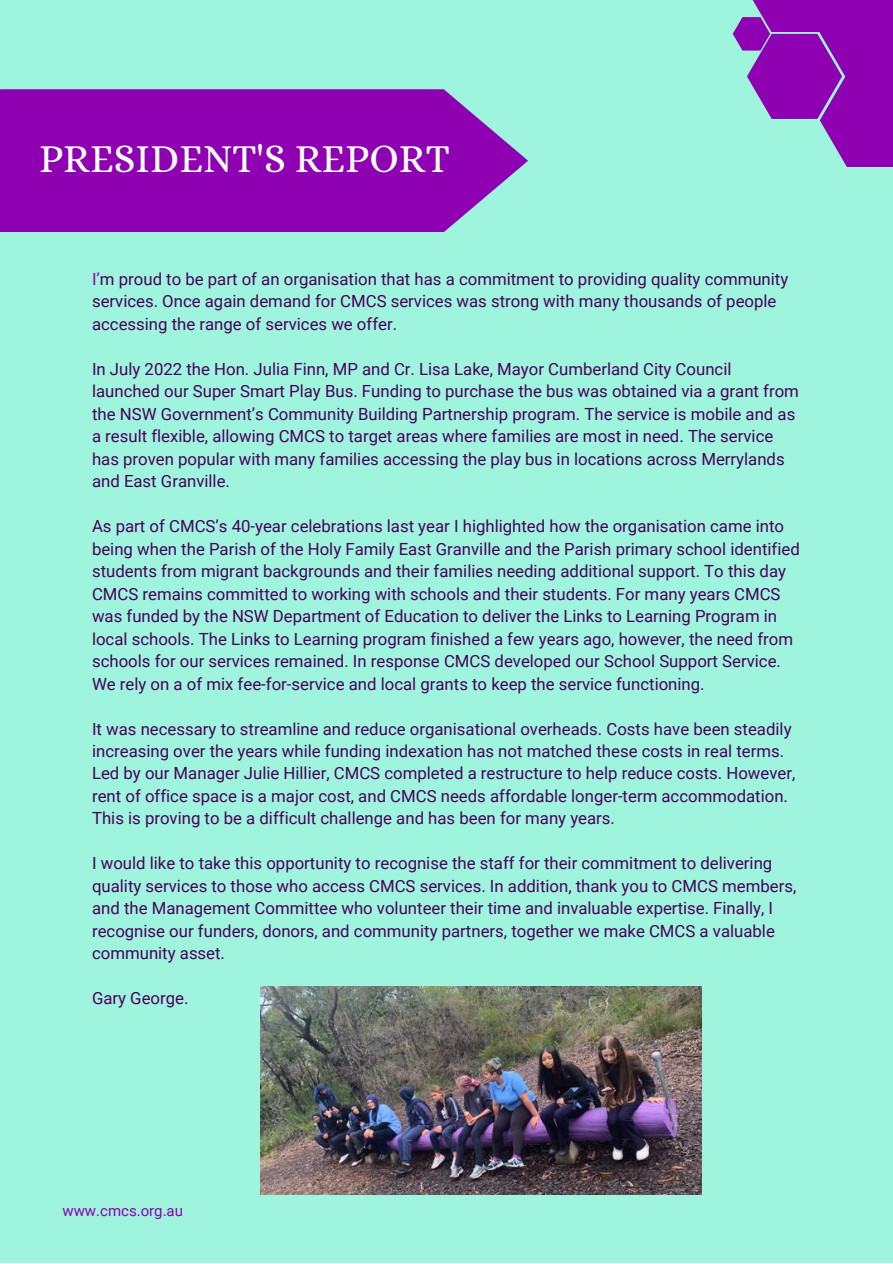
<style>
.page{position:relative;width:893px;height:1264px;background:#fff}
.page>*{position:absolute;margin:0;border:0;box-sizing:border-box;transform-origin:0 0}
.t1{font:40.05px "Alice";color:#fff}
.t2{font:16.8px/22.5px "Roboto";color:#4a005d}
.t3{font:15px "Roboto";color:#8e00b2}
.s1{color:#8e00b2}
</style>
<div class="page">
<div style="left:0;top:0;width:892px;height:1262px;background:#9ef4dd"></div>
<div style="left:800px;top:0;width:92px;height:113px;background:#8e00b2"></div>
<svg style="left:732px;top:17px;width:160px;height:150px"></svg>
<div style="left:744px;top:0;width:113px;height:32px;background:#8e00b2"></div>
<img style="left:261px;top:986px;width:440px;height:208px">
<svg style="left:0;top:89px;width:528px;height:143px;background:#8f12b5"></svg>
<h1 class="t1" style="left:39px;top:136px;width:412px">PRESIDENT'S REPORT</h1>
<p class="t2" style="left:92px;top:268px;width:697px"><span class="s1">I’</span>m proud to be part of an organisation that has a commitment to providing quality community services. Once again demand for CMCS services was strong with many thousands of people accessing the range of services we offer.</p>
<p class="t2" style="left:92px;top:357px;width:708px">In July 2022 the Hon. Julia Finn, MP and Cr. Lisa Lake, Mayor Cumberland City Council launched our Super Smart Play Bus. Funding to purchase the bus was obtained via a grant from the NSW Government’s Community Building Partnership program. The service is mobile and as a result flexible, allowing CMCS to target areas where families are most in need. The service has proven popular with many families accessing the play bus in locations across Merrylands and East Granville.</p>
<p class="t2" style="left:92px;top:515px;width:709px">As part of CMCS’s 40-year celebrations last year I highlighted how the organisation came into being when the Parish of the Holy Family East Granville and the Parish primary school identified students from migrant backgrounds and their families needing additional support. To this day CMCS remains committed to working with schools and their students. For many years CMCS was funded by the NSW Department of Education to deliver the Links to Learning Program in local schools. The Links to Learning program finished a few years ago, however, the need from schools for our services remained. In response CMCS developed our School Support Service.<br>We rely on a of mix fee-for-service and local grants to keep the service functioning.</p>
<p class="t2" style="left:92px;top:717px;width:704px">It was necessary to streamline and reduce organisational overheads. Costs have been steadily increasing over the years while funding indexation has not matched these costs in real terms.<br>Led by our Manager Julie Hillier, CMCS completed a restructure to help reduce costs. However, rent of office space is a major cost, and CMCS needs affordable longer-term accommodation.<br>This is proving to be a difficult challenge and has been for many years.</p>
<p class="t2" style="left:92px;top:852px;width:705px">I would like to take this opportunity to recognise the staff for their commitment to delivering quality services to those who access CMCS services. In addition, thank you to CMCS members, and the Management Committee who volunteer their time and invaluable expertise. Finally, I recognise our funders, donors, and community partners, together we make CMCS a valuable community asset.</p>
<p class="t2" style="left:92px;top:987px;width:98px">Gary George.</p>
<p class="t3" style="left:62px;top:1201px;width:122px">www.cmcs.org.au</p>
</div>
